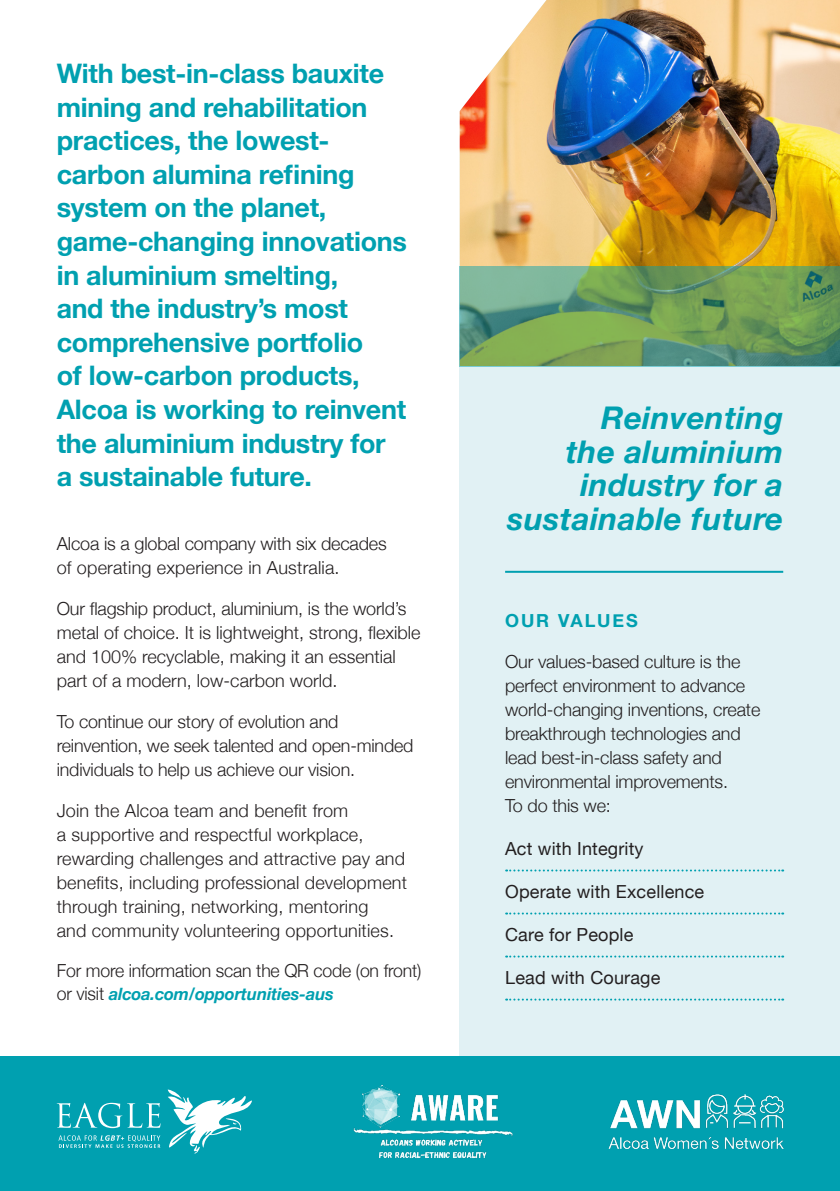
<style>
.page{position:relative;width:840px;height:1191px;background:#fff}
.page>*{position:absolute;margin:0;border:0;box-sizing:border-box;transform-origin:0 0}
.t1{font:italic 700 31.2px/33.4px "Helvetica Neue";letter-spacing:.01em;color:#00a0b0;text-align:right}
.t2{font:700 26.8px/33.6px "Helvetica Neue";letter-spacing:-.01em;color:#00a0b0}
.t3{font:300 18px/24px "Helvetica Neue";letter-spacing:-.01em;color:#231f20}
.t4{font:300 18px/24px "Helvetica Neue";letter-spacing:.01em;color:#231f20}
.t5{font:18px "Helvetica Neue";letter-spacing:.01em;color:#231f20}
.t6{font:700 18px "Helvetica Neue";letter-spacing:.105em;color:#00a0b0}
.t7{font:italic 700 17px "Helvetica Neue";letter-spacing:-.01em;color:#00a0b0}
.s1{font-weight:300;font-style:normal;font-size:18px;color:#231f20}
</style>
<div class="page">
<img style="left:459px;top:0;width:380px;height:266px">
<div style="left:459px;top:367px;width:380px;height:756px;background:#e1f1f4"></div>
<svg style="left:459px;top:266px;width:380px;height:101px;background:#6e9f65"></svg>
<svg style="left:506px;top:869px;width:276px;height:2px"></svg>
<svg style="left:506px;top:912px;width:276px;height:2px"></svg>
<svg style="left:506px;top:955px;width:276px;height:2px"></svg>
<svg style="left:506px;top:998px;width:276px;height:2px"></svg>
<hr style="left:505px;top:571px;width:277px;height:2px;background:#00a0b0">
<div style="left:0;top:1056px;width:839px;height:135px;background:#00a0b0"></div>
<img style="left:608px;top:1094px;width:174px;height:55px">
<img style="left:353px;top:1084px;width:160px;height:75px">
<svg style="left:57px;top:1102px;width:103px;height:26px"></svg>
<svg style="left:168px;top:1089px;width:84px;height:64px"></svg>
<svg style="left:58px;top:1135px;width:102px;height:12px"></svg>
<p class="t2" style="left:57px;top:57px;width:351px">With best-in-class bauxite mining and rehabilitation practices, the lowest&shy;carbon alumina refining system on the planet, game-changing innovations in aluminium smelting,<br>and the industry’s most comprehensive portfolio<br>of low-carbon products,<br>Alcoa is working to reinvent the aluminium industry for a sustainable future.</p>
<p class="t3" style="left:57px;top:530px;width:331px">Alcoa is a global company with six decades of operating experience in Australia.</p>
<p class="t3" style="left:57px;top:595px;width:365px">Our flagship product, aluminium, is the world’s metal of choice. It is lightweight, strong, flexible and 100% recyclable, making it an essential part of a modern, low-carbon world.</p>
<p class="t3" style="left:57px;top:708px;width:358px">To continue our story of evolution and reinvention, we seek talented and open-minded individuals to help us achieve our vision.</p>
<p class="t4" style="left:57px;top:797px;width:351px">Join the Alcoa team and benefit from<br>a supportive and respectful workplace, rewarding challenges and attractive pay and benefits, including professional development through training, networking, mentoring<br>and community volunteering opportunities.</p>
<p class="t3" style="left:57px;top:957px;width:366px">For more information scan the QR code (on front)</p>
<p class="t7" style="left:57px;top:980px;width:278px"><span class="s1">or visit</span> alcoa.com/opportunities-aus</p>
<p class="t1" style="left:507px;top:402px;width:277px">Reinventing<br>the aluminium industry for a sustainable future</p>
<p class="t6" style="left:505px;top:606px;width:134px">OUR VALUES</p>
<p class="t3" style="left:505px;top:648px;width:256px">Our values-based culture is the perfect environment to advance world-changing inventions, create breakthrough technologies and lead best-in-class safety and environmental improvements.<br>To do this we:</p>
<p class="t5" style="left:505px;top:836px;width:140px">Act with Integrity</p>
<p class="t5" style="left:505px;top:879px;width:200px">Operate with Excellence</p>
<p class="t5" style="left:505px;top:922px;width:130px">Care for People</p>
<p class="t5" style="left:505px;top:965px;width:157px">Lead with Courage</p>
</div>
